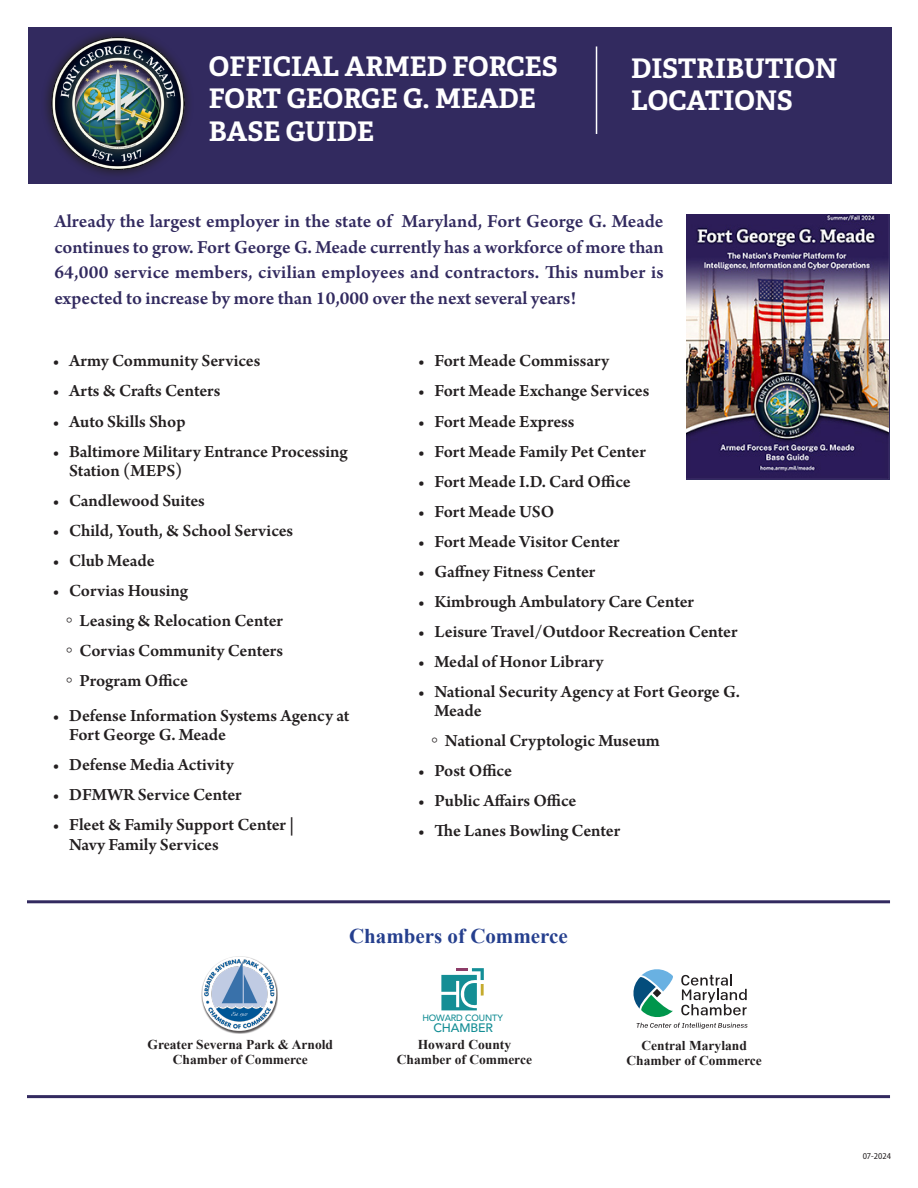
<style>
.page{position:relative;width:918px;height:1188px;background:#fff}
.page>*{position:absolute;margin:0;border:0;box-sizing:border-box;transform-origin:0 0}
.t1{font:700 27px/32.4px "Adelle PE";color:#fff}
.t2{font:700 21px "Times New Roman";color:#253f8e}
.t3{font:600 19.5px/25.5px "Arno Pro";letter-spacing:-.005em;color:#322a5f;text-align:justify}
.t4{font:600 18px/19.5px "Arno Pro";letter-spacing:-.005em;color:#231f20}
.t5{font:700 13.5px "Times New Roman";color:#231f20}
.t6{font:500 12.15px "Avenir LT Std";letter-spacing:-.01em;color:#148e95}
.t7{font:500 9px "Avenir LT Std";letter-spacing:-.015em;color:#148e95}
.t8{font:semi-condensed 9px "Myriad Pro";color:#231f20}
.s1{font-family:"Times New Roman";font-weight:700}
</style>
<div class="page">
<hr style="left:27px;top:900px;width:863px;height:3px;background:#322a5f">
<hr style="left:27px;top:1095px;width:863px;height:3px;background:#322a5f">
<svg style="left:441px;top:968px;width:43px;height:42px"></svg>
<svg style="left:633px;top:969px;width:115px;height:60px"></svg>
<div style="left:201px;top:957px;width:77px;height:77px;background:#231f20;opacity:.75"></div>
<svg style="left:202px;top:957px;width:74px;height:74px"></svg>
<img style="left:204px;top:959px;width:70px;height:70px">
<div style="left:28px;top:27px;width:864px;height:157px;background:#322a5f"></div>
<div style="left:41px;top:26px;width:153px;height:154px;background:#231f20;opacity:.75"></div>
<img style="left:51px;top:36px;width:133px;height:133px">
<hr style="left:596px;top:46px;width:1px;height:88px;background:#fff">
<img style="left:687px;top:214px;width:201px;height:264px">
<p class="t1" style="left:209px;top:49px;width:350px">OFFICIAL ARMED FORCES<br>FORT GEORGE G. MEADE</p>
<p class="t1" style="left:209px;top:114px;width:167px">BASE GUIDE</p>
<p class="t1" style="left:631px;top:51px;width:208px">DISTRIBUTION<br>LOCATIONS</p>
<p class="t3" style="left:54px;top:209px;width:611px">Already the largest employer in the state of Maryland, Fort George G. Meade continues to grow. Fort George G. Meade currently has a workforce of more than 64,000 service members, civilian employees and contractors. This number is expected to increase by more than 10,000 over the next several years!</p>
<p class="t4" style="left:53px;top:352px;width:209px">• Army Community Services</p>
<p class="t4" style="left:53px;top:382px;width:169px">• Arts &amp; Crafts Centers</p>
<p class="t4" style="left:53px;top:412px;width:135px">• Auto Skills Shop</p>
<p class="t4" style="left:69px;top:442px;width:280px;text-indent:-16px">• Baltimore Military Entrance Processing<br>Station (MEPS)</p>
<p class="t4" style="left:53px;top:492px;width:154px">• Candlewood Suites</p>
<p class="t4" style="left:53px;top:522px;width:242px">• Child, Youth, &amp; School Services</p>
<p class="t4" style="left:53px;top:552px;width:104px">• Club Meade</p>
<p class="t4" style="left:53px;top:582px;width:137px">• Corvias Housing</p>
<p class="t4" style="left:66px;top:612px;width:218px"><span class="s1">◦</span> Leasing &amp; Relocation Center</p>
<p class="t4" style="left:66px;top:642px;width:218px"><span class="s1">◦</span> Corvias Community Centers</p>
<p class="t4" style="left:66px;top:672px;width:123px"><span class="s1">◦</span> Program Office</p>
<p class="t4" style="left:69px;top:707px;width:282px;text-indent:-16px">• Defense Information Systems Agency at<br>Fort George G. Meade</p>
<p class="t4" style="left:53px;top:756px;width:183px">• Defense Media Activity</p>
<p class="t4" style="left:53px;top:786px;width:191px">• DFMWR Service Center</p>
<p class="t4" style="left:69px;top:816px;width:227px;text-indent:-16px">• Fleet &amp; Family Support Center |<br>Navy Family Services</p>
<p class="t4" style="left:418px;top:352px;width:193px">• Fort Meade Commissary</p>
<p class="t4" style="left:418px;top:382px;width:233px">• Fort Meade Exchange Services</p>
<p class="t4" style="left:418px;top:412px;width:158px">• Fort Meade Express</p>
<p class="t4" style="left:418px;top:442px;width:229px">• Fort Meade Family Pet Center</p>
<p class="t4" style="left:418px;top:472px;width:214px">• Fort Meade I.D. Card Office</p>
<p class="t4" style="left:418px;top:502px;width:138px">• Fort Meade USO</p>
<p class="t4" style="left:418px;top:532px;width:203px">• Fort Meade Visitor Center</p>
<p class="t4" style="left:418px;top:562px;width:179px">• Gaffney Fitness Center</p>
<p class="t4" style="left:418px;top:592px;width:278px">• Kimbrough Ambulatory Care Center</p>
<p class="t4" style="left:418px;top:622px;width:321px">• Leisure Travel/Outdoor Recreation Center</p>
<p class="t4" style="left:418px;top:653px;width:187px">• Medal of Honor Library</p>
<p class="t4" style="left:434px;top:683px;width:307px;text-indent:-16px">• National Security Agency at Fort George G.<br>Meade</p>
<p class="t4" style="left:431px;top:732px;width:230px"><span class="s1">◦</span> National Cryptologic Museum</p>
<p class="t4" style="left:418px;top:762px;width:95px">• Post Office</p>
<p class="t4" style="left:418px;top:792px;width:160px">• Public Affairs Office</p>
<p class="t4" style="left:418px;top:822px;width:204px">• The Lanes Bowling Center</p>
<p class="t2" style="left:349px;top:921px;width:220px">Chambers of Commerce</p>
<p class="t5" style="left:148px;top:1035px;width:187px">Greater Severna Park &amp; Arnold</p>
<p class="t5" style="left:173px;top:1050px;width:137px">Chamber of Commerce</p>
<p class="t7" style="left:422px;top:1013px;width:82px">HOWARD COUNTY</p>
<p class="t6" style="left:433px;top:1021px;width:61px">CHAMBER</p>
<p class="t5" style="left:418px;top:1035px;width:95px">Howard County</p>
<p class="t5" style="left:397px;top:1050px;width:137px">Chamber of Commerce</p>
<p class="t5" style="left:641px;top:1035px;width:107px">Central Maryland</p>
<p class="t5" style="left:627px;top:1050px;width:137px">Chamber of Commerce</p>
<p class="t8" style="left:863px;top:1151px;width:30px">07-2024</p>
</div>
